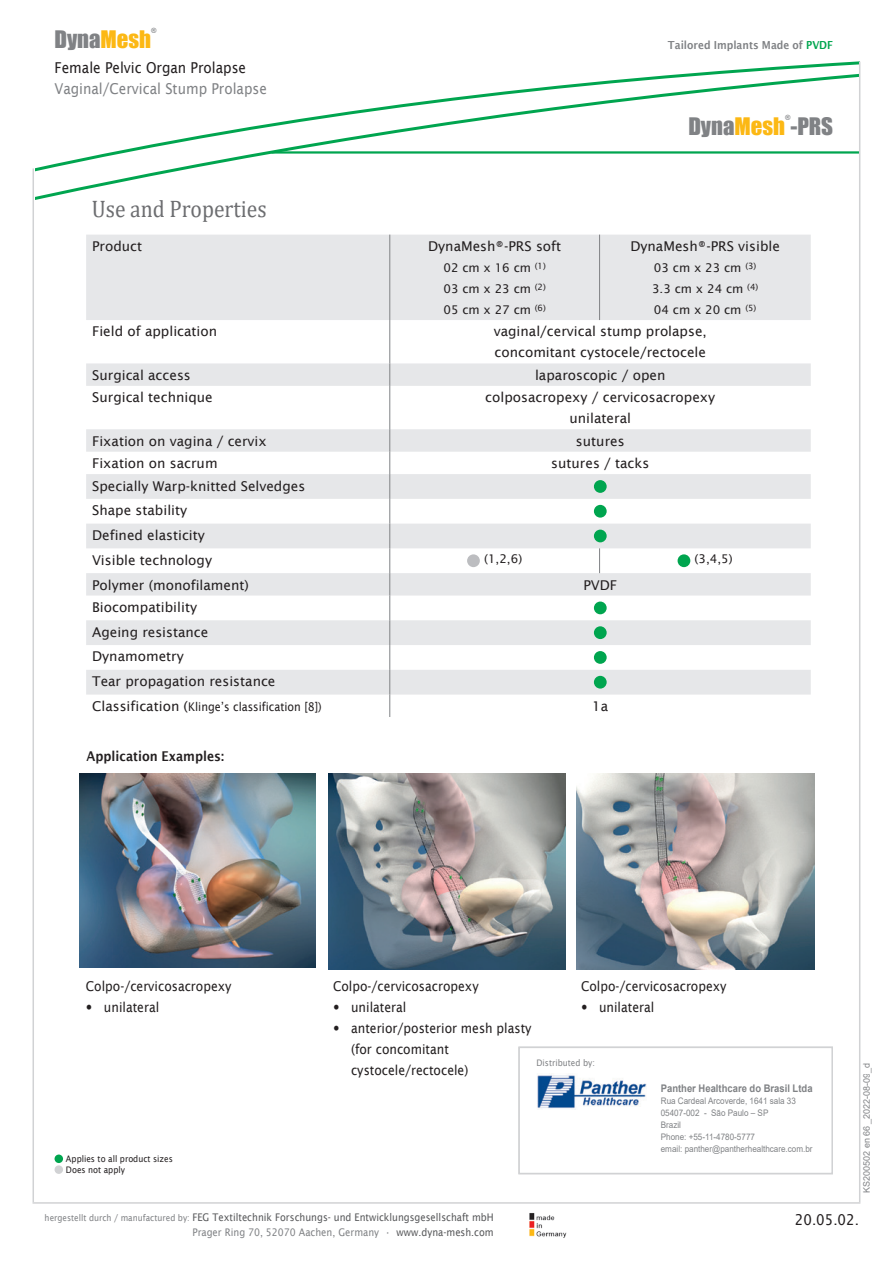
<style>
.page{position:relative;width:893px;height:1263px;background:#fff}
.page>*{position:absolute;margin:0;border:0;box-sizing:border-box;transform-origin:0 0}
.headline{font:24px "Cambria";color:#6c6d70;scale:.9 1}
.t1{font:22.2px "Impact";color:#808285}
.DynaMesh-Aufzählung{font:15px "Lucida Sans";color:#231f20;scale:.9 1}
.DynaMesh-Aufzählung-2{font:15px "Lucida Sans";color:#808285;scale:.9 1}
.Fliesstext{font:13.5px/21px "Lucida Sans";color:#231f20}
.Fliesstext-2{font:13.5px/21px "Lucida Sans";color:#231f20;scale:.9 1}
.Fliesstext-3{font:600 13.5px "Lucida Sans";color:#231f20;scale:.9 1}
.t2{font:12px/21px "Lucida Sans";color:#231f20;text-align:justify}
.t3{font:12px "Lucida Sans";color:#231f20;scale:.9 1}
.t4{font:600 11.1px "Lucida Sans";color:#808285;scale:.9 1}
.t5{font:10.5px/15px "Lucida Sans";color:#57585a;text-align:right;scale:.9 1}
.t6{font:700 10.5px "Arial";color:#808285;scale:.9 1}
.t7{font:9px/12px "Arial";color:#808285;scale:.9 1}
.t8{font:9px "Lucida Sans";color:#231f20;scale:.9 1}
.t9{font:9px "Arial";color:#808285}
.t10{font:9px "Lucida Sans";color:#808285;scale:.9 1}
.t11{font:7.05px "Impact";color:#808285}
.s1{color:#fcb814}
.s2{color:#00a54f}
.s3{font-size:13.5px}
.s4{font-family:"Rotis Sans Serif";font-weight:700}
.s5{font-size:9px;color:#808285}
.s6{color:#808285}
</style>
<div class="page">
<img style="left:328px;top:774px;width:238px;height:195px">
<img style="left:577px;top:774px;width:237px;height:195px">
<img style="left:80px;top:774px;width:236px;height:194px">
<div style="left:55px;top:1154px;width:8px;height:9px;background:#00a54f;border-radius:50%"></div>
<div style="left:55px;top:1165px;width:8px;height:9px;background:#d1d2d4;border-radius:50%"></div>
<svg style="left:35px;top:174px;width:127px;height:26px"></svg>
<svg style="left:35px;top:61px;width:825px;height:113px"></svg>
<hr style="left:33px;top:168px;width:1px;height:1034px;background:#d1d2d4">
<hr style="left:33px;top:1202px;width:827px;height:2px;background:#d1d2d4">
<hr style="left:859px;top:62px;width:1px;height:1140px;background:#d1d2d4">
<svg style="left:529px;top:1213px;width:1px;height:24px"></svg>
<img style="left:530px;top:1213px;width:37px;height:25px">
<svg style="left:86px;top:235px;width:725px;height:459px;fill:#e6e7e9"></svg>
<hr style="left:389px;top:235px;width:1px;height:85px;background:#808285">
<hr style="left:389px;top:320px;width:1px;height:43px;background:#808285">
<svg style="left:389px;top:363px;width:1px;height:23px"></svg>
<hr style="left:389px;top:386px;width:1px;height:43px;background:#808285">
<svg style="left:389px;top:429px;width:1px;height:288px"></svg>
<hr style="left:599px;top:235px;width:1px;height:85px;background:#808285">
<svg style="left:599px;top:548px;width:1px;height:25px"></svg>
<div style="left:594px;top:480px;width:13px;height:13px;background:#00a54f;border-radius:50%"></div>
<div style="left:594px;top:505px;width:13px;height:13px;background:#00a54f;border-radius:50%"></div>
<div style="left:594px;top:530px;width:13px;height:12px;background:#00a54f;border-radius:50%"></div>
<div style="left:467px;top:554px;width:13px;height:13px;background:#bcbdc0;border-radius:50%"></div>
<div style="left:678px;top:554px;width:12px;height:13px;background:#00a54f;border-radius:50%"></div>
<div style="left:594px;top:601px;width:13px;height:13px;background:#00a54f;border-radius:50%"></div>
<div style="left:594px;top:626px;width:13px;height:13px;background:#00a54f;border-radius:50%"></div>
<div style="left:594px;top:651px;width:13px;height:13px;background:#00a54f;border-radius:50%"></div>
<div style="left:594px;top:676px;width:13px;height:12px;background:#00a54f;border-radius:50%"></div>
<div style="left:518px;top:1046px;width:315px;height:128px;background:#fff;border:2px solid #d1d2d4"></div>
<img style="left:537px;top:1075px;width:110px;height:34px">
<p class="t11" style="left:151px;top:25px;width:7px">®</p>
<h2 class="t1" style="left:55px;top:22px;width:98px">Dyna<span class="s1">Mesh</span></h2>
<p class="t4" style="left:668px;top:38px;width:185px">Tailored Implants Made of <span class="s2">PVDF</span></p>
<p class="DynaMesh-Aufzählung" style="left:55px;top:59px;width:214px">Female Pelvic Organ Prolapse</p>
<p class="DynaMesh-Aufzählung-2" style="left:55px;top:80px;width:238px">Vaginal/Cervical Stump Prolapse</p>
<p class="headline" style="left:92px;top:194px;width:196px">Use and Properties</p>
<p class="Fliesstext" style="left:92px;top:236px;width:52px">Product</p>
<p class="Fliesstext" style="left:428px;top:236px;width:135px">DynaMesh®-PRS soft</p>
<p class="t2" style="left:443px;top:257px;width:104px">02 cm x 16 cm <sup>(1)<br></sup>03 cm x 23 cm <sup>(2)<br></sup>05 cm x 27 cm <sup>(6)</sup></p>
<p class="t11" style="left:785px;top:112px;width:7px">®</p>
<p class="t1" style="left:688px;top:109px;width:146px">Dyna<span class="s1">Mesh</span> -PRS</p>
<p class="Fliesstext" style="left:630px;top:236px;width:151px">DynaMesh®-PRS visible</p>
<p class="t2" style="left:654px;top:257px;width:104px">03 cm x 23 cm <sup>(3)</sup></p>
<p class="t2" style="left:652px;top:278px;width:108px">3.3 cm x 24 cm <sup>(4)<br></sup>04 cm x 20 cm <sup>(5)</sup></p>
<p class="Fliesstext" style="left:92px;top:321px;width:127px">Field of application</p>
<p class="Fliesstext" style="left:494px;top:321px;width:215px">vaginal/cervical stump prolapse, concomitant cystocele/rectocele</p>
<p class="Fliesstext" style="left:92px;top:364px;width:100px">Surgical access</p>
<p class="Fliesstext" style="left:535px;top:364px;width:132px">laparoscopic / open</p>
<p class="Fliesstext" style="left:92px;top:387px;width:122px">Surgical technique</p>
<p class="Fliesstext" style="left:485px;top:387px;width:231px;text-align:center">colposacropexy / cervicosacropexy unilateral</p>
<p class="Fliesstext" style="left:92px;top:430px;width:176px">Fixation on vagina / cervix</p>
<p class="Fliesstext" style="left:576px;top:430px;width:50px">sutures</p>
<p class="Fliesstext" style="left:92px;top:453px;width:127px">Fixation on sacrum</p>
<p class="Fliesstext" style="left:551px;top:453px;width:100px">sutures / tacks</p>
<p class="Fliesstext" style="left:92px;top:475px;width:215px">Specially Warp-knitted Selvedges</p>
<p class="Fliesstext" style="left:92px;top:500px;width:97px">Shape stability</p>
<p class="Fliesstext" style="left:92px;top:525px;width:114px">Defined elasticity</p>
<p class="Fliesstext" style="left:92px;top:549px;width:121px">Visible technology</p>
<p class="t2" style="left:484px;top:548px;width:40px">(1,2,6)</p>
<p class="t2" style="left:695px;top:548px;width:40px">(3,4,5)</p>
<p class="Fliesstext" style="left:92px;top:574px;width:158px">Polymer (monofilament)</p>
<p class="Fliesstext" style="left:583px;top:574px;width:35px">PVDF</p>
<p class="Fliesstext" style="left:92px;top:597px;width:106px">Biocompatibility</p>
<p class="Fliesstext" style="left:92px;top:621px;width:118px">Ageing resistance</p>
<p class="Fliesstext" style="left:92px;top:646px;width:93px">Dynamometry</p>
<p class="Fliesstext" style="left:92px;top:671px;width:185px">Tear propagation resistance</p>
<p class="t3" style="left:92px;top:700px;width:257px"><span class="s3">Classification (</span>Klinge’s classification [8])</p>
<p class="Fliesstext" style="left:592px;top:696px;width:17px">1a</p>
<p class="Fliesstext-3" style="left:87px;top:749px;width:154px">Application Examples:</p>
<p class="Fliesstext-2" style="left:86px;top:976px;width:163px">Colpo-/cervicosacropexy</p>
<p class="Fliesstext-2" style="left:86px;top:997px;width:83px"><span class="s4">•</span> unilateral</p>
<p class="t8" style="left:66px;top:1154px;width:120px">Applies to all product sizes</p>
<p class="t8" style="left:66px;top:1164px;width:67px">Does not apply</p>
<p class="Fliesstext-2" style="left:333px;top:976px;width:163px">Colpo-/cervicosacropexy</p>
<p class="Fliesstext-2" style="left:333px;top:997px;width:83px"><span class="s4">•</span> unilateral</p>
<p class="Fliesstext-2" style="left:351px;top:1018px;width:202px;text-indent:-18px"><span class="s4">•</span> anterior/posterior mesh plasty (for concomitant cystocele/rectocele)</p>
<p class="Fliesstext-2" style="left:581px;top:976px;width:163px">Colpo-/cervicosacropexy</p>
<p class="Fliesstext-2" style="left:581px;top:997px;width:83px"><span class="s4">•</span> unilateral</p>
<p class="t10" style="left:535px;top:1057px;width:66px">Distributed by:</p>
<p class="t10" style="left:537px;top:1057px;width:66px">Distributed by:</p>
<p class="t6" style="left:661px;top:1081px;width:170px">Panther Healthcare do Brasil Ltda</p>
<p class="t7" style="left:661px;top:1095px;width:170px">Rua Cardeal Arcoverde, 1641 sala 33<br>05407-002 - São Paulo – SP<br>Brazil<br>Phone: +55-11-4780-5777<br>email: panther@pantherhealthcare.com.br</p>
<p class="t9" style="left:860px;top:1073px;width:12px;rotate:-90deg">_d</p>
<p class="t9" style="left:860px;top:1193px;width:131px;rotate:-90deg">KS200502 en01 _2022-08-09 1</p>
<p class="t9" style="left:860px;top:1135px;width:12px;rotate:-90deg">66</p>
<p class="t5" style="left:45px;top:1209px;width:501px"><span class="s5">hergestellt durch / manufactured by:</span> FEG Textiltechnik Forschungs- und Entwicklungsgesellschaft mbH<br><span class="s6">Prager Ring 70, 52070 Aachen, Germany •</span> www.dyna-mesh.com</p>
<p class="DynaMesh-Aufzählung" style="left:795px;top:1211px;width:73px">20.05.02.</p>
</div>
